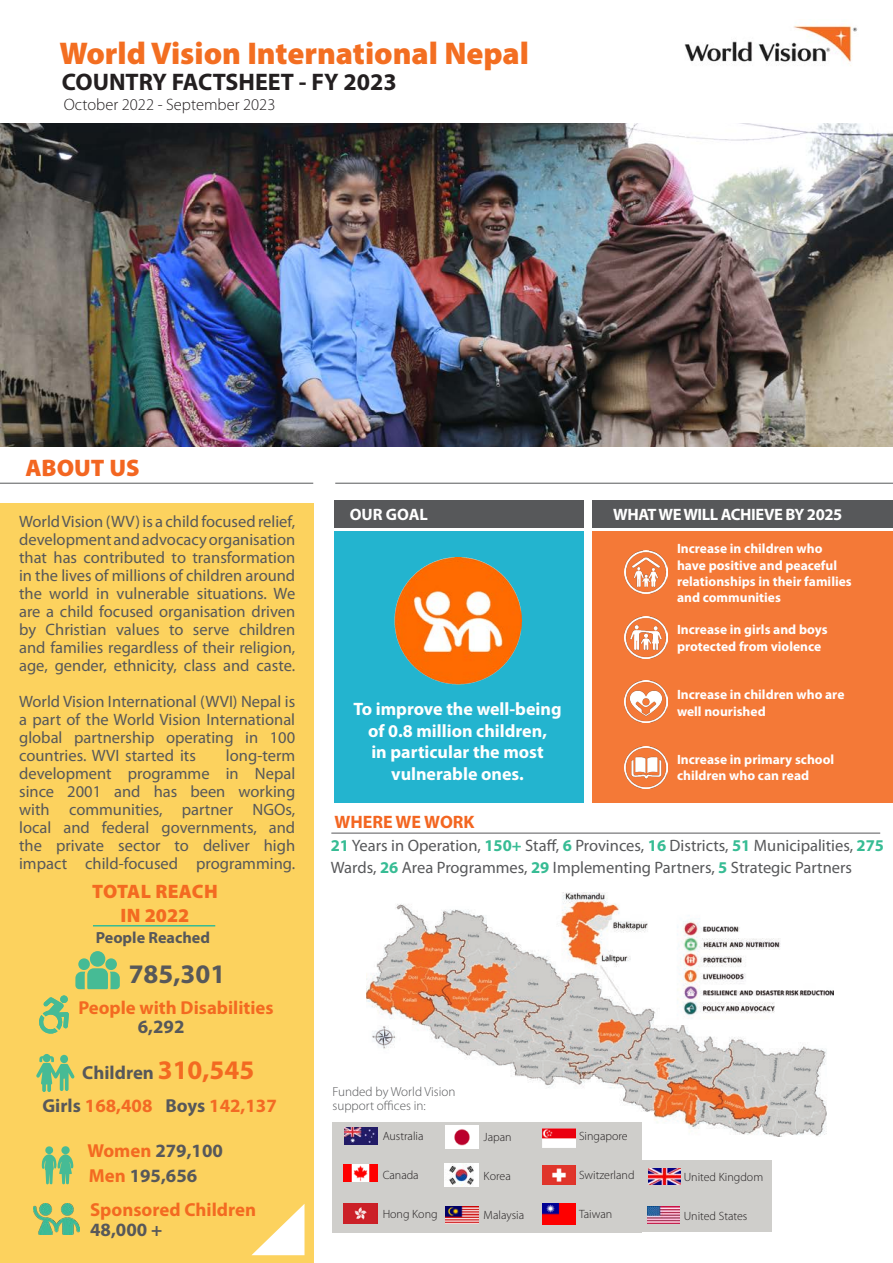
<style>
.page{position:relative;width:893px;height:1263px;background:#fff}
.page>*{position:absolute;margin:0;border:0;box-sizing:border-box;transform-origin:0 0}
.t1{font:900 31.5px "Myriad Pro";color:#f36e21}
.t2{font:700 26.85px "Myriad Pro";color:#57585a}
.t3{font:700 24px "Myriad Pro";color:#231f20}
.t4{font:900 24px "Myriad Pro";color:#f36621}
.t5{font:900 19.5px "Myriad Pro";color:#f36a21}
.t6{font:700 18.75px "Myriad Pro";color:#57585a}
.t7{font:700 18.75px "Myriad Pro";color:#f36a21}
.t8{font:700 18.75px "Myriad Pro";color:#f36a24}
.t9{font:700 18px/21.6px "Myriad Pro";color:#fff;text-align:center}
.t10{font:700 18px "Myriad Pro";color:#f36621}
.t11{font:16.5px/18px "Myriad Pro";color:#57585a;text-align:justify}
.t12{font:700 16.5px "Myriad Pro";letter-spacing:-.025em;color:#fff}
.t13{font:300 16.5px "Myriad Pro";color:#231f20}
.t14{font:700 16.2px "Myriad Pro";color:#57585a}
.t15{font:700 13.5px/16.2px "Myriad Pro";color:#fff}
.t16{font:300 13.05px/14.5px "Myriad Pro";color:#57585a}
.t17{font:300 12px "Myriad Pro";color:#231f20}
.s1{font-size:26.85px;color:#f36a21}
.s2{color:#57585a}
.s3{color:#f36a21}
.s4{font-weight:700;color:#37bc94}
</style>
<div class="page">
<div style="left:631px;top:1160px;width:140px;height:72px;background:#cfcecb"></div>
<div style="left:0;top:503px;width:313px;height:760px;background:#fcd25e"></div>
<hr style="left:335px;top:483px;width:558px;height:1px;background:#57585a">
<hr style="left:0;top:483px;width:313px;height:1px;background:#57585a">
<div style="left:592px;top:501px;width:301px;height:27px;background:#57585a"></div>
<div style="left:334px;top:501px;width:250px;height:27px;background:#57585a"></div>
<div style="left:592px;top:531px;width:301px;height:272px;background:#f47937"></div>
<div style="left:334px;top:531px;width:250px;height:272px;background:#23b4cf"></div>
<hr style="left:331px;top:833px;width:549px;height:1px;background:#57585a">
<img style="left:684px;top:25px;width:174px;height:41px">
<img style="left:366px;top:892px;width:468px;height:244px">
<img style="left:394px;top:557px;width:128px;height:128px">
<img style="left:624px;top:551px;width:43px;height:42px">
<img style="left:624px;top:746px;width:43px;height:43px">
<img style="left:624px;top:616px;width:43px;height:43px">
<img style="left:624px;top:680px;width:43px;height:43px">
<svg style="left:252px;top:1204px;width:52px;height:51px"></svg>
<svg style="left:75px;top:951px;width:45px;height:38px"></svg>
<svg style="left:42px;top:1146px;width:31px;height:38px"></svg>
<svg style="left:36px;top:1054px;width:39px;height:38px"></svg>
<img style="left:34px;top:1203px;width:45px;height:31px">
<svg style="left:39px;top:997px;width:30px;height:37px"></svg>
<div style="left:60px;top:995px;width:8px;height:8px;background:#46bb95;border-radius:50%"></div>
<img style="left:0;top:123px;width:892px;height:323px">
<div style="left:333px;top:1122px;width:309px;height:110px;background:#cfcecb"></div>
<hr style="left:93px;top:925px;width:122px;height:1px;background:#37bc94">
<img style="left:648px;top:1169px;width:33px;height:16px">
<img style="left:647px;top:1206px;width:32px;height:18px">
<img style="left:344px;top:1127px;width:34px;height:18px">
<img style="left:344px;top:1165px;width:33px;height:17px">
<img style="left:344px;top:1203px;width:34px;height:20px">
<img style="left:445px;top:1125px;width:34px;height:23px">
<img style="left:445px;top:1163px;width:34px;height:23px">
<img style="left:445px;top:1207px;width:34px;height:17px">
<img style="left:543px;top:1166px;width:32px;height:18px">
<img style="left:543px;top:1129px;width:32px;height:18px">
<img style="left:543px;top:1203px;width:32px;height:22px">
<p class="t1" style="left:59px;top:32px;width:471px">World Vision International Nepal</p>
<p class="t3" style="left:62px;top:66px;width:336px">COUNTRY FACTSHEET - FY 2023</p>
<p class="t13" style="left:64px;top:95px;width:213px">October 2022 - September 2023</p>
<p class="t4" style="left:25px;top:452px;width:116px">ABOUT US</p>
<p class="t11" style="left:19px;top:512px;width:278px">World Vision (WV) is a child focused relief, development and advocacy organisation that has contributed to transformation in the lives of millions of children around the world in vulnerable situations. We are a child focused organisation driven by Christian values to serve children and families regardless of their religion, age, gender, ethnicity, class and caste.</p>
<p class="t11" style="left:19px;top:692px;width:278px">World Vision International (WVI) Nepal is a part of the World Vision International global partnership operating in 100 countries. WVI started its</p>
<p class="t11" style="left:19px;top:746px;width:278px;text-indent:207px">long-term development programme in Nepal since 2001 and has been working with communities, partner NGOs, local and federal governments, and the private sector to deliver high impact child-focused programming.</p>
<p class="t5" style="left:92px;top:878px;width:127px">TOTAL REACH</p>
<p class="t5" style="left:121px;top:902px;width:70px">IN 2022</p>
<p class="t14" style="left:96px;top:927px;width:116px">People Reached</p>
<p class="t2" style="left:129px;top:956px;width:98px">785,301</p>
<p class="t7" style="left:78px;top:995px;width:197px">People with Disabilities</p>
<p class="t6" style="left:138px;top:1014px;width:48px">6,292</p>
<p class="t6" style="left:82px;top:1061px;width:174px">Children <span class="s1">310,545</span></p>
<p class="t8" style="left:42px;top:1094px;width:112px"><span class="s2">Girls</span> 168,408</p>
<p class="t8" style="left:165px;top:1094px;width:113px"><span class="s2">Boys</span> 142,137</p>
<p class="t6" style="left:87px;top:1138px;width:137px"><span class="s3">Women</span> 279,100</p>
<p class="t6" style="left:89px;top:1163px;width:110px"><span class="s3">Men</span> 195,656</p>
<p class="t7" style="left:90px;top:1197px;width:168px">Sponsored Children</p>
<p class="t6" style="left:90px;top:1217px;width:74px">48,000 +</p>
<p class="t12" style="left:350px;top:504px;width:80px">OUR GOAL</p>
<p class="t12" style="left:613px;top:504px;width:231px">WHAT WE WILL ACHIEVE BY 2025</p>
<p class="t15" style="left:677px;top:540px;width:176px">Increase in children who have positive and peaceful relationships in their families and communities</p>
<p class="t15" style="left:677px;top:621px;width:152px">Increase in girls and boys protected from violence</p>
<p class="t15" style="left:677px;top:686px;width:169px">Increase in children who are well nourished</p>
<p class="t15" style="left:677px;top:751px;width:159px">Increase in primary school children who can read</p>
<p class="t9" style="left:353px;top:698px;width:210px">To improve the well-being of 0.8 million children,<br>in particular the most vulnerable ones.</p>
<p class="t10" style="left:334px;top:810px;width:142px">WHERE WE WORK</p>
<p class="t11" style="left:331px;top:834px;width:555px;line-height:22.5px"><span class="s4">21</span> Years in Operation, <span class="s4">150+</span> Staff, <span class="s4">6</span> Provinces, <span class="s4">16</span> Districts, <span class="s4">51</span> Municipalities, <span class="s4">275<br></span>Wards, <span class="s4">26</span> Area Programmes, <span class="s4">29</span> Implementing Partners, <span class="s4">5</span> Strategic Partners</p>
<p class="t16" style="left:333px;top:1084px;width:124px">Funded by World Vision support offices in:</p>
<p class="t17" style="left:383px;top:1128px;width:42px">Australia</p>
<p class="t17" style="left:383px;top:1167px;width:38px">Canada</p>
<p class="t17" style="left:383px;top:1206px;width:56px">Hong Kong</p>
<p class="t17" style="left:484px;top:1130px;width:30px">Japan</p>
<p class="t17" style="left:484px;top:1169px;width:29px">Korea</p>
<p class="t17" style="left:484px;top:1208px;width:42px">Malaysia</p>
<p class="t17" style="left:579px;top:1129px;width:50px">Singapore</p>
<p class="t17" style="left:579px;top:1168px;width:57px">Switzerland</p>
<p class="t17" style="left:579px;top:1207px;width:35px">Taiwan</p>
<p class="t17" style="left:684px;top:1170px;width:81px">United Kingdom</p>
<p class="t17" style="left:684px;top:1209px;width:65px">United States</p>
</div>
